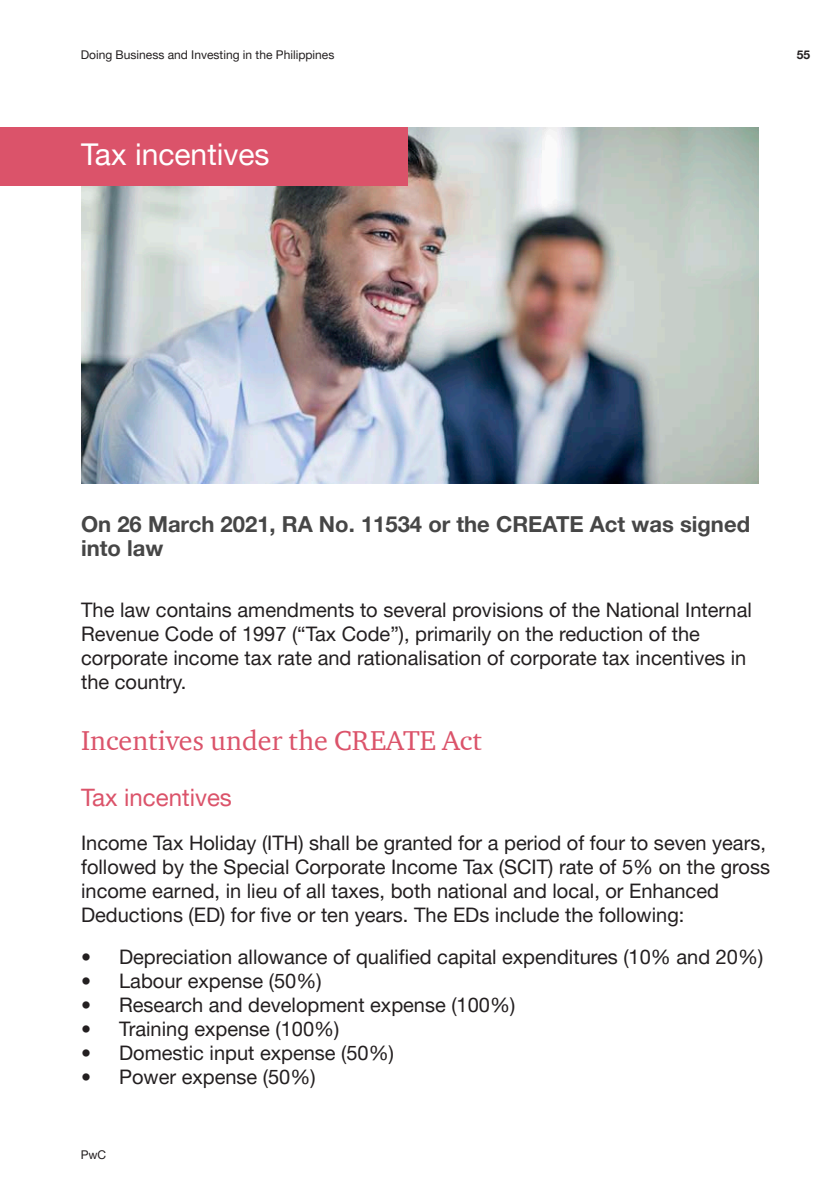
<style>
.page{position:relative;width:840px;height:1191px;background:#fff}
.page>*{position:absolute;margin:0;border:0;box-sizing:border-box;transform-origin:0 0}
.t1{font:30px "Helvetica Neue LT Pro";color:#fff}
.t2{font:28px "ITC Charter Com";color:#db536a}
.t3{font:24px "Helvetica Neue LT Pro";color:#db536a}
.t4{font:700 22px/24px "Helvetica Neue LT Pro";color:#464646}
.t5{font:20px/24px "Helvetica Neue LT Pro";color:#231f20}
.t6{font:12px "Helvetica Neue LT Pro";color:#231f20}
.t7{font:700 12px "Helvetica Neue LT Pro";color:#231f20}
</style>
<div class="page">
<img style="left:81px;top:127px;width:677px;height:356px">
<div style="left:0;top:127px;width:408px;height:59px;background:#db536a"></div>
<p class="t6" style="left:81px;top:47px;width:255px">Doing Business and Investing in the Philippines</p>
<h1 class="t1" style="left:81px;top:135px;width:190px">Tax incentives</h1>
<p class="t7" style="left:796px;top:47px;width:15px">55</p>
<p class="t4" style="left:81px;top:511px;width:670px">On 26 March 2021, RA No. 11534 or the CREATE Act was signed into law</p>
<p class="t5" style="left:81px;top:598px;width:672px">The law contains amendments to several provisions of the National Internal Revenue Code of 1997 (“Tax Code”), primarily on the reduction of the corporate income tax rate and rationalisation of corporate tax incentives in the country.</p>
<h2 class="t2" style="left:81px;top:723px;width:402px">Incentives under the CREATE Act</h2>
<p class="t3" style="left:81px;top:782px;width:152px">Tax incentives</p>
<p class="t5" style="left:81px;top:830px;width:690px">Income Tax Holiday (ITH) shall be granted for a period of four to seven years, followed by the Special Corporate Income Tax (SCIT) rate of 5% on the gross income earned, in lieu of all taxes, both national and local, or Enhanced Deductions (ED) for five or ten years. The EDs include the following:</p>
<p class="t5" style="left:81px;top:944px;width:683px">• Depreciation allowance of qualified capital expenditures (10% and 20%)</p>
<p class="t5" style="left:81px;top:968px;width:242px">• Labour expense (50%)</p>
<p class="t5" style="left:81px;top:992px;width:435px">• Research and development expense (100%)</p>
<p class="t5" style="left:81px;top:1016px;width:260px">• Training expense (100%)</p>
<p class="t5" style="left:81px;top:1040px;width:314px">• Domestic input expense (50%)</p>
<p class="t5" style="left:81px;top:1064px;width:236px">• Power expense (50%)</p>
<p class="t6" style="left:81px;top:1147px;width:27px">PwC</p>
</div>
